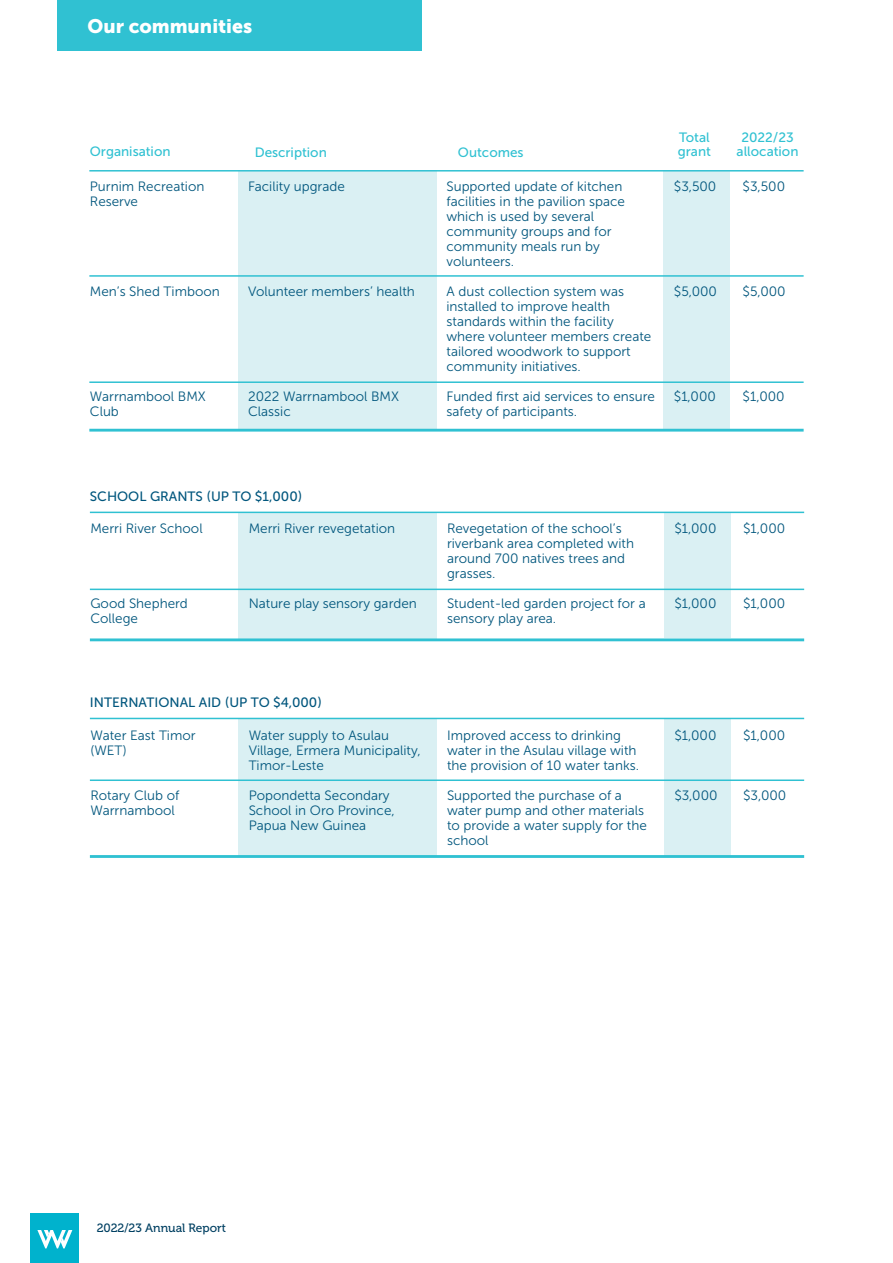
<style>
.page{position:relative;width:893px;height:1263px;background:#fff}
.page>*{position:absolute;margin:0;border:0;box-sizing:border-box;transform-origin:0 0}
.t1{font:19.5px "Museo Sans 900";color:#fff}
.t2{font:13.5px/15px "Museo Sans 300";color:#00567d}
.t3{font:13.5px/13.5px "Museo Sans 500";color:#30c1d2}
.t4{font:13.5px "Museo Sans 500";color:#00567d}
.t5{font:12px "Museo 500";color:#004062}
</style>
<div class="page">
<div style="left:30px;top:1213px;width:49px;height:50px;background:#00b2cd"></div>
<svg style="left:37px;top:1230px;width:35px;height:18px"></svg>
<div style="left:238px;top:170px;width:199px;height:260px;background:#daf0f3"></div>
<div style="left:663px;top:170px;width:67px;height:260px;background:#daf0f3"></div>
<hr style="left:89px;top:275px;width:715px;height:2px;background:#30c1d2">
<hr style="left:89px;top:170px;width:715px;height:2px;background:#30c1d2">
<hr style="left:89px;top:381px;width:715px;height:2px;background:#30c1d2">
<hr style="left:89px;top:429px;width:715px;height:3px;background:#30c1d2">
<div style="left:57px;top:0;width:365px;height:50px;background:#30c1d2"></div>
<div style="left:239px;top:512px;width:198px;height:126px;background:#daf0f3"></div>
<div style="left:239px;top:718px;width:198px;height:138px;background:#daf0f3"></div>
<div style="left:664px;top:512px;width:67px;height:126px;background:#daf0f3"></div>
<div style="left:664px;top:718px;width:67px;height:138px;background:#daf0f3"></div>
<hr style="left:90px;top:638px;width:714px;height:3px;background:#30c1d2">
<hr style="left:90px;top:855px;width:714px;height:3px;background:#30c1d2">
<hr style="left:90px;top:512px;width:714px;height:1px;background:#30c1d2">
<hr style="left:90px;top:718px;width:714px;height:1px;background:#30c1d2">
<hr style="left:90px;top:589px;width:714px;height:1px;background:#30c1d2">
<hr style="left:90px;top:779px;width:714px;height:2px;background:#30c1d2">
<h1 class="t1" style="left:88px;top:15px;width:166px">Our communities</h1>
<p class="t3" style="left:90px;top:144px;width:82px">Organisation</p>
<p class="t3" style="left:255px;top:146px;width:74px">Description</p>
<p class="t3" style="left:458px;top:146px;width:67px">Outcomes</p>
<p class="t3" style="left:678px;top:131px;width:35px">Total grant</p>
<p class="t3" style="left:737px;top:131px;width:63px;text-align:center">2022/23 allocation</p>
<p class="t2" style="left:90px;top:179px;width:116px">Purnim Recreation<br>Reserve</p>
<p class="t2" style="left:248px;top:179px;width:98px">Facility upgrade</p>
<p class="t2" style="left:90px;top:284px;width:131px">Men’s Shed Timboon</p>
<p class="t2" style="left:248px;top:284px;width:168px">Volunteer members’ health</p>
<p class="t2" style="left:90px;top:389px;width:118px">Warrnambool BMX<br>Club</p>
<p class="t2" style="left:248px;top:389px;width:152px">2022 Warrnambool BMX<br>Classic</p>
<p class="t2" style="left:446px;top:179px;width:180px">Supported update of kitchen facilities in the pavilion space which is used by several community groups and for community meals run by volunteers.</p>
<p class="t2" style="left:446px;top:284px;width:206px">A dust collection system was installed to improve health standards within the facility where volunteer members create tailored woodwork to support community initiatives.</p>
<p class="t2" style="left:446px;top:389px;width:210px">Funded first aid services to ensure safety of participants.</p>
<p class="t2" style="left:674px;top:179px;width:44px">$3,500</p>
<p class="t2" style="left:674px;top:284px;width:45px">$5,000</p>
<p class="t2" style="left:674px;top:389px;width:44px">$1,000</p>
<p class="t2" style="left:743px;top:179px;width:44px">$3,500</p>
<p class="t2" style="left:743px;top:284px;width:45px">$5,000</p>
<p class="t2" style="left:743px;top:389px;width:44px">$1,000</p>
<p class="t4" style="left:90px;top:489px;width:214px">SCHOOL GRANTS (UP TO $1,000)</p>
<p class="t2" style="left:90px;top:521px;width:114px">Merri River School</p>
<p class="t2" style="left:90px;top:596px;width:99px">Good Shepherd<br>College</p>
<p class="t2" style="left:249px;top:521px;width:148px">Merri River revegetation</p>
<p class="t2" style="left:249px;top:596px;width:170px">Nature play sensory garden</p>
<p class="t2" style="left:447px;top:521px;width:188px">Revegetation of the school’s riverbank area completed with around 700 natives trees and grasses.</p>
<p class="t2" style="left:447px;top:596px;width:200px">Student-led garden project for a sensory play area.</p>
<p class="t2" style="left:674px;top:521px;width:44px">$1,000</p>
<p class="t2" style="left:674px;top:596px;width:44px">$1,000</p>
<p class="t2" style="left:743px;top:521px;width:44px">$1,000</p>
<p class="t2" style="left:743px;top:596px;width:44px">$1,000</p>
<p class="t4" style="left:90px;top:695px;width:234px">INTERNATIONAL AID (UP TO $4,000)</p>
<p class="t2" style="left:90px;top:727px;width:107px">Water East Timor (WET)</p>
<p class="t2" style="left:90px;top:787px;width:90px">Rotary Club of<br>Warrnambool</p>
<p class="t2" style="left:249px;top:727px;width:174px">Water supply to Asulau<br>Village, Ermera Municipality,<br>Timor-Leste</p>
<p class="t2" style="left:249px;top:787px;width:148px">Popondetta Secondary<br>School in Oro Province,<br>Papua New Guinea</p>
<p class="t2" style="left:447px;top:727px;width:194px">Improved access to drinking water in the Asulau village with the provision of 10 water tanks.</p>
<p class="t2" style="left:447px;top:787px;width:201px">Supported the purchase of a water pump and other materials to provide a water supply for the school</p>
<p class="t2" style="left:674px;top:727px;width:44px">$1,000</p>
<p class="t2" style="left:674px;top:787px;width:45px">$3,000</p>
<p class="t2" style="left:743px;top:727px;width:44px">$1,000</p>
<p class="t2" style="left:743px;top:787px;width:45px">$3,000</p>
<p class="t5" style="left:97px;top:1222px;width:131px">2022/23 Annual Report</p>
</div>
